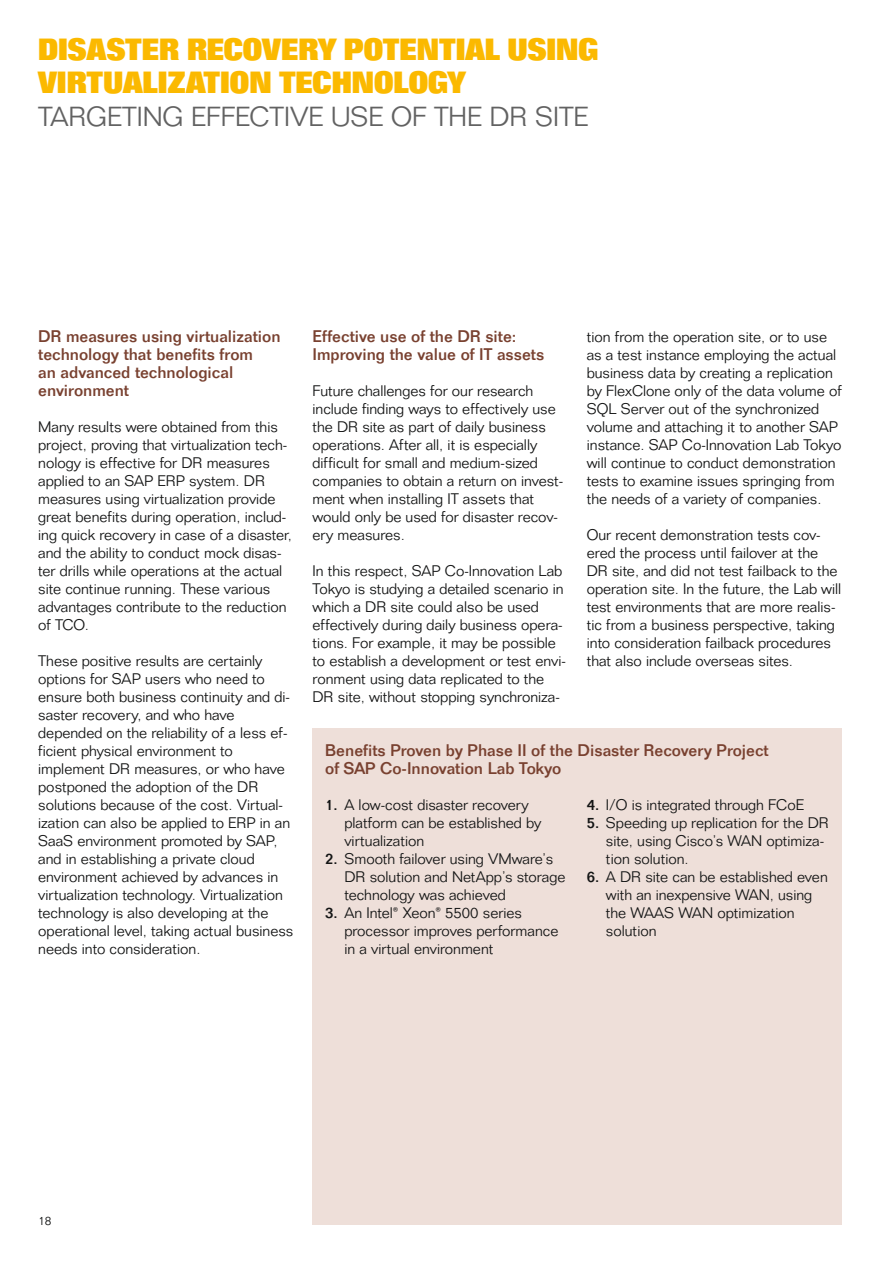
<style>
.page{position:relative;width:893px;height:1263px;background:#fff}
.page>*{position:absolute;margin:0;border:0;box-sizing:border-box;transform-origin:0 0}
.t1{font:30px/33px "SAP Sans 2007 Extra Bold Cond";color:#fbb900}
.t2{font:300 27px "SAP Sans 2007";color:#626262}
.t3{font:500 16.5px/18px "SAP Sans 2007";color:#794130}
.t4{font:300 15px/18px "SAP Sans 2007";color:#141515}
.t5{font:300 12px "SAP Sans 2007";color:#141515}
.s1{font-weight:500}
</style>
<div class="page">
<div style="left:313px;top:728px;width:529px;height:497px;background:#eedfd9"></div>
<h1 class="t1" style="left:38px;top:33px;width:562px">DISASTER RECOVERY POTENTIAL USING<br>VIRTUALIZATION TECHNOLOGY</h1>
<h2 class="t2" style="left:38px;top:100px;width:30px">Targeting</h2>
<h2 class="t2" style="left:191px;top:100px;width:16px">effective</h2>
<h2 class="t2" style="left:331px;top:100px;width:18px">use</h2>
<h2 class="t2" style="left:391px;top:100px;width:60px">of the</h2>
<h2 class="t2" style="left:490px;top:100px;width:60px">DR site</h2>
<p class="t3" style="left:38px;top:328px;width:244px">DR measures using virtualization technology that benefits from<br>an advanced technological environment</p>
<p class="t4" style="left:38px;top:418px;width:255px">Many results were obtained from this project, proving that virtualization tech&shy;nology is effective for DR measures applied to an SAP ERP system. DR measures using virtualization provide great benefits during operation, includ&shy;ing quick recovery in case of a disaster, and the ability to conduct mock disas&shy;ter drills while operations at the actual site continue running. These various advantages contribute to the reduction of TCO.</p>
<p class="t4" style="left:38px;top:652px;width:257px">These positive results are certainly options for SAP users who need to ensure both business continuity and di&shy;saster recovery, and who have depended on the reliability of a less ef&shy;ficient physical environment to implement DR measures, or who have postponed the adoption of the DR solutions because of the cost. Virtual&shy;ization can also be applied to ERP in an SaaS environment promoted by SAP, and in establishing a private cloud environment achieved by advances in virtualization technology. Virtualization technology is also developing at the operational level, taking actual business needs into consideration.</p>
<p class="t3" style="left:313px;top:328px;width:233px">Effective use of the DR site:<br>Improving the value of IT assets</p>
<p class="t4" style="left:313px;top:382px;width:252px">Future challenges for our research include finding ways to effectively use the DR site as part of daily business operations. After all, it is especially difficult for small and medium-sized companies to obtain a return on invest&shy;ment when installing IT assets that would only be used for disaster recov&shy;ery measures.</p>
<p class="t4" style="left:313px;top:562px;width:255px">In this respect, SAP Co-Innovation Lab Tokyo is studying a detailed scenario in which a DR site could also be used effectively during daily business opera&shy;tions. For example, it may be possible to establish a development or test envi&shy;ronment using data replicated to the DR site, without stopping synchroniza-</p>
<p class="t4" style="left:587px;top:328px;width:256px">tion from the operation site, or to use as a test instance employing the actual business data by creating a replication by FlexClone only of the data volume of SQL Server out of the synchronized volume and attaching it to another SAP instance. SAP Co-Innovation Lab Tokyo will continue to conduct demonstration tests to examine issues springing from the needs of a variety of companies.</p>
<p class="t4" style="left:587px;top:526px;width:256px">Our recent demonstration tests cov&shy;ered the process until failover at the DR site, and did not test failback to the operation site. In the future, the Lab will test environments that are more realis&shy;tic from a business perspective, taking into consideration failback procedures that also include overseas sites.</p>
<p class="t3" style="left:325px;top:742px;width:445px">Benefits Proven by Phase II of the Disaster Recovery Project of SAP Co-Innovation Lab Tokyo</p>
<p class="t4" style="left:344px;top:796px;width:198px;text-indent:-19px"><span class="s1">1.</span> A low-cost disaster recovery platform can be established by virtualization</p>
<p class="t4" style="left:344px;top:850px;width:223px;text-indent:-19px"><span class="s1">2.</span> Smooth failover using VMware’s<br>DR solution and NetApp’s storage technology was achieved</p>
<p class="t4" style="left:344px;top:904px;width:215px;text-indent:-19px"><span class="s1">3.</span> An Intel® Xeon® 5500 series processor improves performance in a virtual environment</p>
<p class="t4" style="left:587px;top:796px;width:219px"><span class="s1">4.</span> I/O is integrated through FCoE</p>
<p class="t4" style="left:606px;top:814px;width:224px;text-indent:-19px"><span class="s1">5.</span> Speeding up replication for the DR site, using Cisco’s WAN optimiza&shy;tion solution.</p>
<p class="t4" style="left:606px;top:868px;width:223px;text-indent:-19px"><span class="s1">6.</span> A DR site can be established even with an inexpensive WAN, using the WAAS WAN optimization solution</p>
<p class="t5" style="left:38px;top:1213px;width:15px">18</p>
</div>
